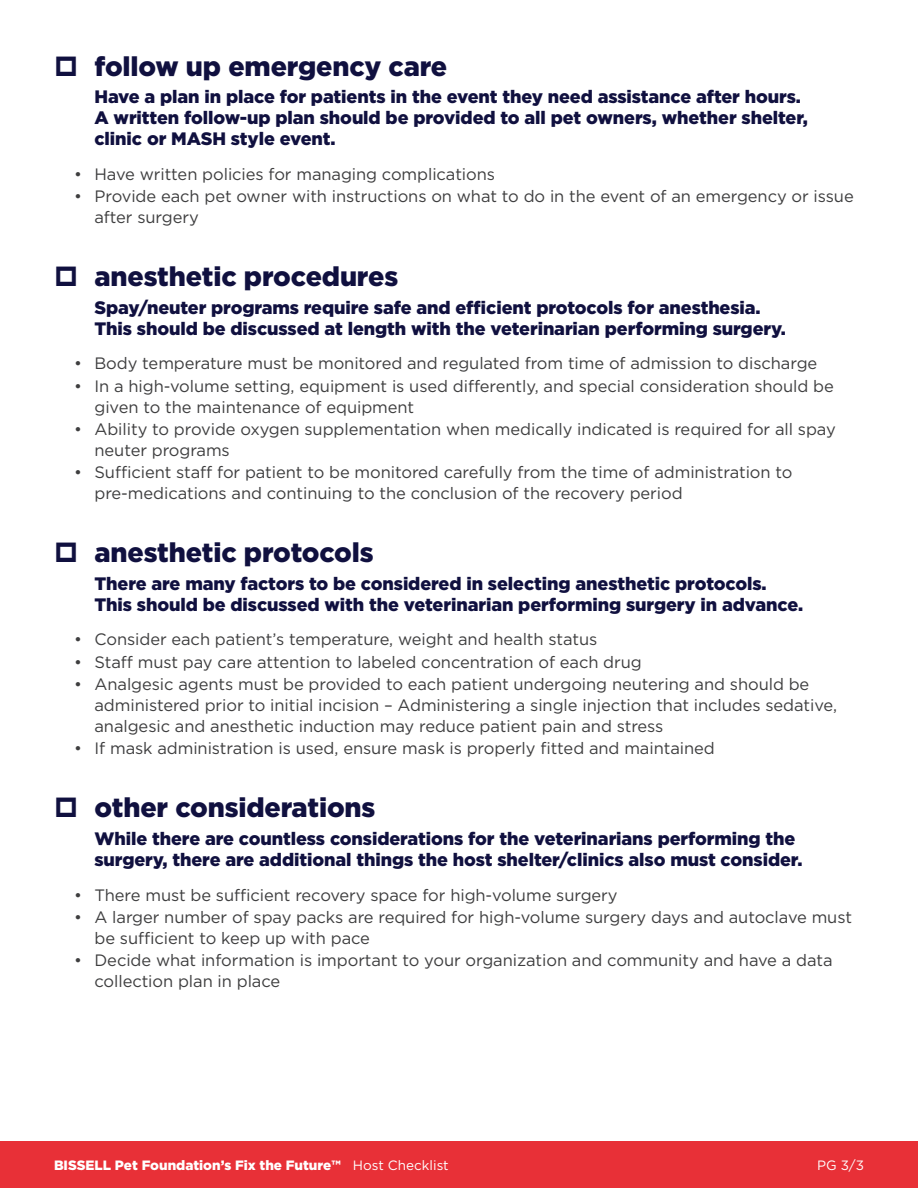
<style>
.page{position:relative;width:918px;height:1188px;background:#fff}
.page>*{position:absolute;margin:0;border:0;box-sizing:border-box;transform-origin:0 0}
.t1{font:900 27px "Gotham";letter-spacing:-.005em;color:#10103f}
.t2{font:900 18px/21px "Gotham";letter-spacing:-.005em;color:#10103f}
.t3{font:16.5px/21px "Gotham";letter-spacing:-.005em;color:#3e3e3f}
.t4{font:900 13.5px "Gotham";color:#fff}
.t5{font:13.5px "Gotham";color:#fff}
.s1{font-weight:400}
</style>
<div class="page">
<div style="left:0;top:1142px;width:918px;height:46px;background:#e83037"></div>
<p class="t1" style="left:94px;top:47px;width:354px">follow up emergency care</p>
<p class="t2" style="left:94px;top:86px;width:715px">Have a plan in place for patients in the event they need assistance after hours.<br>A written follow-up plan should be provided to all pet owners, whether shelter, clinic or MASH style event.</p>
<p class="t3" style="left:74px;top:163px;width:422px">• Have written policies for managing complications</p>
<p class="t3" style="left:94px;top:186px;width:761px;text-indent:-20px">• Provide each pet owner with instructions on what to do in the event of an emergency or issue after surgery</p>
<p class="t1" style="left:94px;top:258px;width:305px">anesthetic procedures</p>
<p class="t2" style="left:94px;top:297px;width:693px">Spay/neuter programs require safe and efficient protocols for anesthesia.<br>This should be discussed at length with the veterinarian performing surgery.</p>
<p class="t3" style="left:74px;top:353px;width:745px">• Body temperature must be monitored and regulated from time of admission to discharge</p>
<p class="t3" style="left:94px;top:375px;width:741px;text-indent:-20px">• In a high-volume setting, equipment is used differently, and special consideration should be given to the maintenance of equipment</p>
<p class="t3" style="left:94px;top:418px;width:743px;text-indent:-20px">• Ability to provide oxygen supplementation when medically indicated is required for all spay neuter programs</p>
<p class="t3" style="left:94px;top:462px;width:699px;text-indent:-20px">• Sufficient staff for patient to be monitored carefully from the time of administration to pre-medications and continuing to the conclusion of the recovery period</p>
<p class="t1" style="left:94px;top:534px;width:281px">anesthetic protocols</p>
<p class="t2" style="left:94px;top:573px;width:710px">There are many factors to be considered in selecting anesthetic protocols.<br>This should be discussed with the veterinarian performing surgery in advance.</p>
<p class="t3" style="left:74px;top:629px;width:525px">• Consider each patient’s temperature, weight and health status</p>
<p class="t3" style="left:74px;top:651px;width:569px">• Staff must pay care attention to labeled concentration of each drug</p>
<p class="t3" style="left:94px;top:673px;width:744px;text-indent:-20px">• Analgesic agents must be provided to each patient undergoing neutering and should be administered prior to initial incision – Administering a single injection that includes sedative, analgesic and anesthetic induction may reduce patient pain and stress</p>
<p class="t3" style="left:74px;top:738px;width:642px">• If mask administration is used, ensure mask is properly fitted and maintained</p>
<p class="t1" style="left:94px;top:789px;width:282px">other considerations</p>
<p class="t2" style="left:94px;top:828px;width:709px">While there are countless considerations for the veterinarians performing the surgery, there are additional things the host shelter/clinics also must consider.</p>
<p class="t3" style="left:74px;top:884px;width:545px">• There must be sufficient recovery space for high-volume surgery</p>
<p class="t3" style="left:94px;top:906px;width:759px;text-indent:-20px">• A larger number of spay packs are required for high-volume surgery days and autoclave must be sufficient to keep up with pace</p>
<p class="t3" style="left:94px;top:950px;width:740px;text-indent:-20px">• Decide what information is important to your organization and community and have a data collection plan in place</p>
<p class="t4" style="left:54px;top:1156px;width:396px">BISSELL Pet Foundation’s Fix the Future™ <span class="s1">Host Checklist</span></p>
<p class="t5" style="left:817px;top:1157px;width:48px">PG 3/3</p>
</div>
